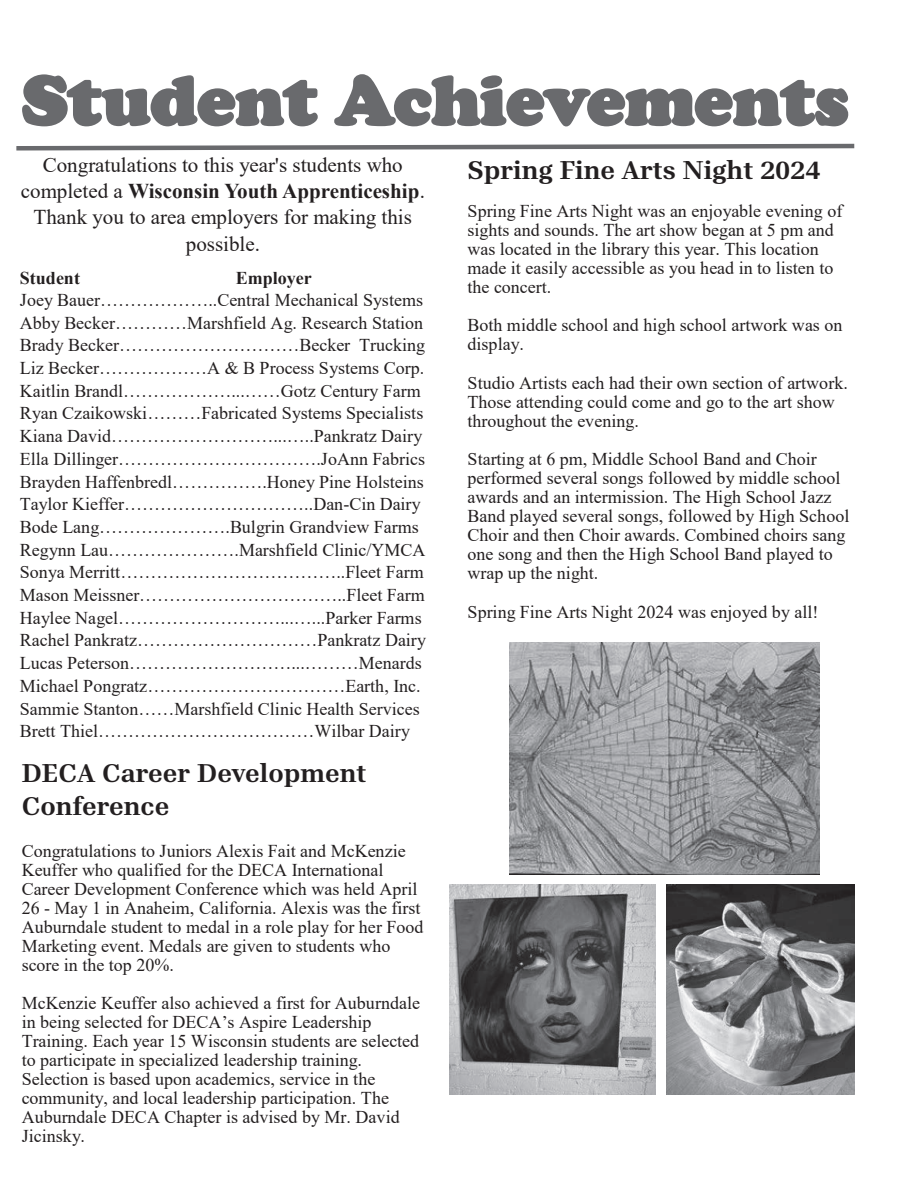
<style>
.page{position:relative;width:918px;height:1188px;background:#fff}
.page>*{position:absolute;margin:0;border:0;box-sizing:border-box;transform-origin:0 0}
.t1{font:900 72px "Cooper";color:#696a6d}
.t2{font:700 27px/33px "Aptos Serif";color:#231f20}
.t3{font:21px/26.4px "Times New Roman";color:#231f20;text-align:center}
.t4{font:18px/19px "Times New Roman";color:#231f20}
.t5{font:700 18px "Times New Roman";color:#231f20}
.s1{font-weight:700}
</style>
<div class="page">
<img style="left:666px;top:885px;width:188px;height:209px">
<img style="left:509px;top:642px;width:310px;height:233px">
<img style="left:450px;top:885px;width:206px;height:209px">
<svg style="left:16px;top:143px;width:839px;height:8px"></svg>
<p class="t1" style="left:22px;top:58px;width:829px">Student Achievements</p>
<p class="t3" style="left:21px;top:151px;width:406px">Congratulations to this year's students who completed a <span class="s1">Wisconsin Youth Apprenticeship</span>.<br>Thank you to area employers for making this possible.</p>
<p class="t5" style="left:20px;top:265px;width:62px">Student</p>
<p class="t4" style="left:20px;top:266px;width:408px;line-height:22.6px;text-indent:216px"><span class="s1">Employer<br></span>Joey Bauer………………..Central Mechanical Systems Abby Becker…………Marshfield Ag. Research Station Brady Becker…………………………Becker Trucking Liz Becker………………A &amp; B Process Systems Corp.<br>Kaitlin Brandl………………...……Gotz Century Farm Ryan Czaikowski………Fabricated Systems Specialists Kiana David………………………...…..Pankratz Dairy Ella Dillinger…………………………….JoAnn Fabrics Brayden Haffenbredl…………….Honey Pine Holsteins Taylor Kieffer…………………………..Dan-Cin Dairy Bode Lang………………….Bulgrin Grandview Farms Regynn Lau………………….Marshfield Clinic/YMCA Sonya Merritt………………………………..Fleet Farm Mason Meissner……………………………..Fleet Farm Haylee Nagel………………………...…...Parker Farms Rachel Pankratz…………………………Pankratz Dairy Lucas Peterson………………………...………Menards Michael Pongratz……………………………Earth, Inc.<br>Sammie Stanton……Marshfield Clinic Health Services Brett Thiel………………………………Wilbar Dairy</p>
<p class="t2" style="left:22px;top:756px;width:346px">DECA Career Development<br>Conference</p>
<p class="t4" style="left:22px;top:840px;width:403px">Congratulations to Juniors Alexis Fait and McKenzie Keuffer who qualified for the DECA International Career Development Conference which was held April 26 - May 1 in Anaheim, California. Alexis was the first Auburndale student to medal in a role play for her Food Marketing event. Medals are given to students who score in the top 20%.</p>
<p class="t4" style="left:22px;top:993px;width:400px">McKenzie Keuffer also achieved a first for Auburndale in being selected for DECA’s Aspire Leadership Training. Each year 15 Wisconsin students are selected to participate in specialized leadership training.<br>Selection is based upon academics, service in the community, and local leadership participation. The Auburndale DECA Chapter is advised by Mr. David Jicinsky.</p>
<p class="t2" style="left:468px;top:153px;width:355px">Spring Fine Arts Night 2024</p>
<p class="t4" style="left:468px;top:201px;width:376px">Spring Fine Arts Night was an enjoyable evening of sights and sounds. The art show began at 5 pm and was located in the library this year. This location made it easily accessible as you head in to listen to the concert.</p>
<p class="t4" style="left:468px;top:315px;width:376px">Both middle school and high school artwork was on display.</p>
<p class="t4" style="left:468px;top:373px;width:382px">Studio Artists each had their own section of artwork.<br>Those attending could come and go to the art show throughout the evening.</p>
<p class="t4" style="left:468px;top:449px;width:383px">Starting at 6 pm, Middle School Band and Choir performed several songs followed by middle school awards and an intermission. The High School Jazz Band played several songs, followed by High School Choir and then Choir awards. Combined choirs sang one song and then the High School Band played to wrap up the night.</p>
<p class="t4" style="left:468px;top:601px;width:352px">Spring Fine Arts Night 2024 was enjoyed by all!</p>
</div>
